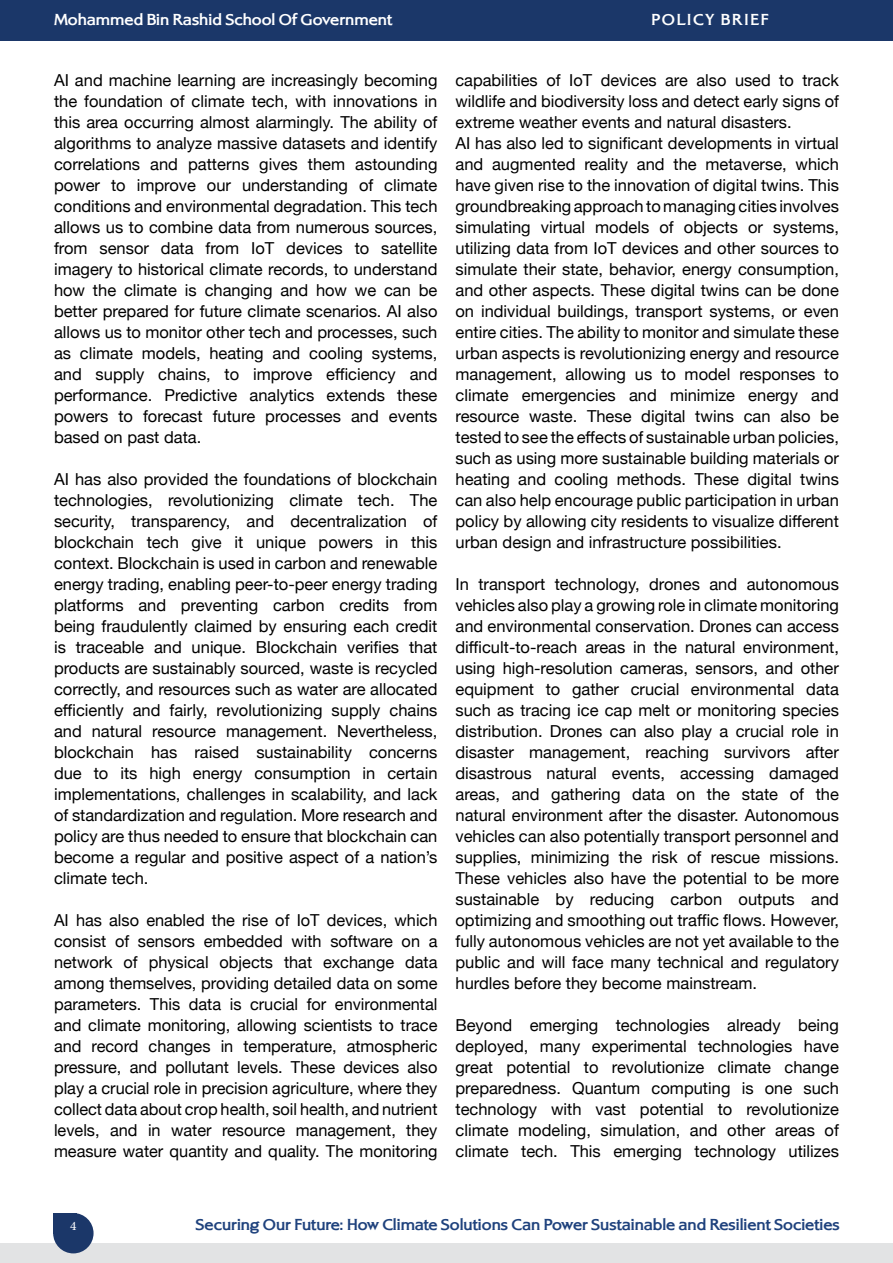
<style>
.page{position:relative;width:893px;height:1263px;background:#fff}
.page>*{position:absolute;margin:0;border:0;box-sizing:border-box;transform-origin:0 0}
.t1{font:18px "Adobe Arabic";color:#fff}
.t2{font:16.5px/21px "Helvetica Neue";color:#000;text-align:justify}
.t3{font:700 16.5px "Alexon";color:#1f427d}
.t4{font:700 16.5px "Alexon";color:#fff}
.t5{font:700 16.5px "Alexon";letter-spacing:.1em;color:#fff}
</style>
<div class="page">
<div style="left:53px;top:1213px;width:24px;height:20px;background:#1b3769"></div>
<div style="left:0;top:1244px;width:893px;height:19px;background:#e2e3e4"></div>
<div style="left:53px;top:1213px;width:41px;height:40px;background:#1b3769;border-radius:50%"></div>
<div style="left:0;top:0;width:893px;height:40px;background:#1b3769"></div>
<p class="t4" style="left:54px;top:9px;width:340px">Mohammed Bin Rashid School Of Government</p>
<p class="t5" style="left:651px;top:9px;width:119px">POLICY BRIEF</p>
<p class="t2" style="left:54px;top:70px;width:385px">AI and machine learning are increasingly becoming the foundation of climate tech, with innovations in this area occurring almost alarmingly. The ability of algorithms to analyze massive datasets and identify correlations and patterns gives them astounding power to improve our understanding of climate conditions and environmental degradation. This tech allows us to combine data from numerous sources, from sensor data from IoT devices to satellite imagery to historical climate records, to understand how the climate is changing and how we can be better prepared for future climate scenarios. AI also allows us to monitor other tech and processes, such as climate models, heating and cooling systems, and supply chains, to improve efficiency and performance. Predictive analytics extends these powers to forecast future processes and events based on past data.</p>
<p class="t2" style="left:54px;top:469px;width:385px">AI has also provided the foundations of blockchain technologies, revolutionizing climate tech. The security, transparency, and decentralization of blockchain tech give it unique powers in this context. Blockchain is used in carbon and renewable energy trading, enabling peer-to-peer energy trading platforms and preventing carbon credits from being fraudulently claimed by ensuring each credit is traceable and unique. Blockchain verifies that products are sustainably sourced, waste is recycled correctly, and resources such as water are allocated efficiently and fairly, revolutionizing supply chains and natural resource management. Nevertheless, blockchain has raised sustainability concerns due to its high energy consumption in certain implementations, challenges in scalability, and lack of standardization and regulation. More research and policy are thus needed to ensure that blockchain can become a regular and positive aspect of a nation’s climate tech.</p>
<p class="t2" style="left:54px;top:910px;width:385px">AI has also enabled the rise of IoT devices, which consist of sensors embedded with software on a network of physical objects that exchange data among themselves, providing detailed data on some parameters. This data is crucial for environmental and climate monitoring, allowing scientists to trace and record changes in temperature, atmospheric pressure, and pollutant levels. These devices also play a crucial role in precision agriculture, where they collect data about crop health, soil health, and nutrient levels, and in water resource management, they measure water quantity and quality. The monitoring</p>
<p class="t2" style="left:455px;top:70px;width:385px;text-align:left">capabilities of IoT devices are also used to track wildlife and biodiversity loss and detect early signs of extreme weather events and natural disasters.<br>AI has also led to significant developments in virtual and augmented reality and the metaverse, which have given rise to the innovation of digital twins. This groundbreaking approach to managing cities involves simulating virtual models of objects or systems, utilizing data from IoT devices and other sources to simulate their state, behavior, energy consumption, and other aspects. These digital twins can be done on individual buildings, transport systems, or even entire cities. The ability to monitor and simulate these urban aspects is revolutionizing energy and resource management, allowing us to model responses to climate emergencies and minimize energy and resource waste. These digital twins can also be tested to see the effects of sustainable urban policies, such as using more sustainable building materials or heating and cooling methods. These digital twins can also help encourage public participation in urban policy by allowing city residents to visualize different urban design and infrastructure possibilities.</p>
<p class="t2" style="left:455px;top:574px;width:385px">In transport technology, drones and autonomous vehicles also play a growing role in climate monitoring and environmental conservation. Drones can access difficult-to-reach areas in the natural environment, using high-resolution cameras, sensors, and other equipment to gather crucial environmental data such as tracing ice cap melt or monitoring species distribution. Drones can also play a crucial role in disaster management, reaching survivors after disastrous natural events, accessing damaged areas, and gathering data on the state of the natural environment after the disaster. Autonomous vehicles can also potentially transport personnel and supplies, minimizing the risk of rescue missions.<br>These vehicles also have the potential to be more sustainable by reducing carbon outputs and optimizing and smoothing out traffic flows. However, fully autonomous vehicles are not yet available to the public and will face many technical and regulatory hurdles before they become mainstream.</p>
<p class="t2" style="left:455px;top:1015px;width:385px">Beyond emerging technologies already being deployed, many experimental technologies have great potential to revolutionize climate change preparedness. Quantum computing is one such technology with vast potential to revolutionize climate modeling, simulation, and other areas of climate tech. This emerging technology utilizes</p>
<p class="t1" style="left:70px;top:1213px;width:8px">4</p>
<p class="t3" style="left:196px;top:1213px;width:646px">Securing Our Future: How Climate Solutions Can Power Sustainable and Resilient Societies</p>
</div>
